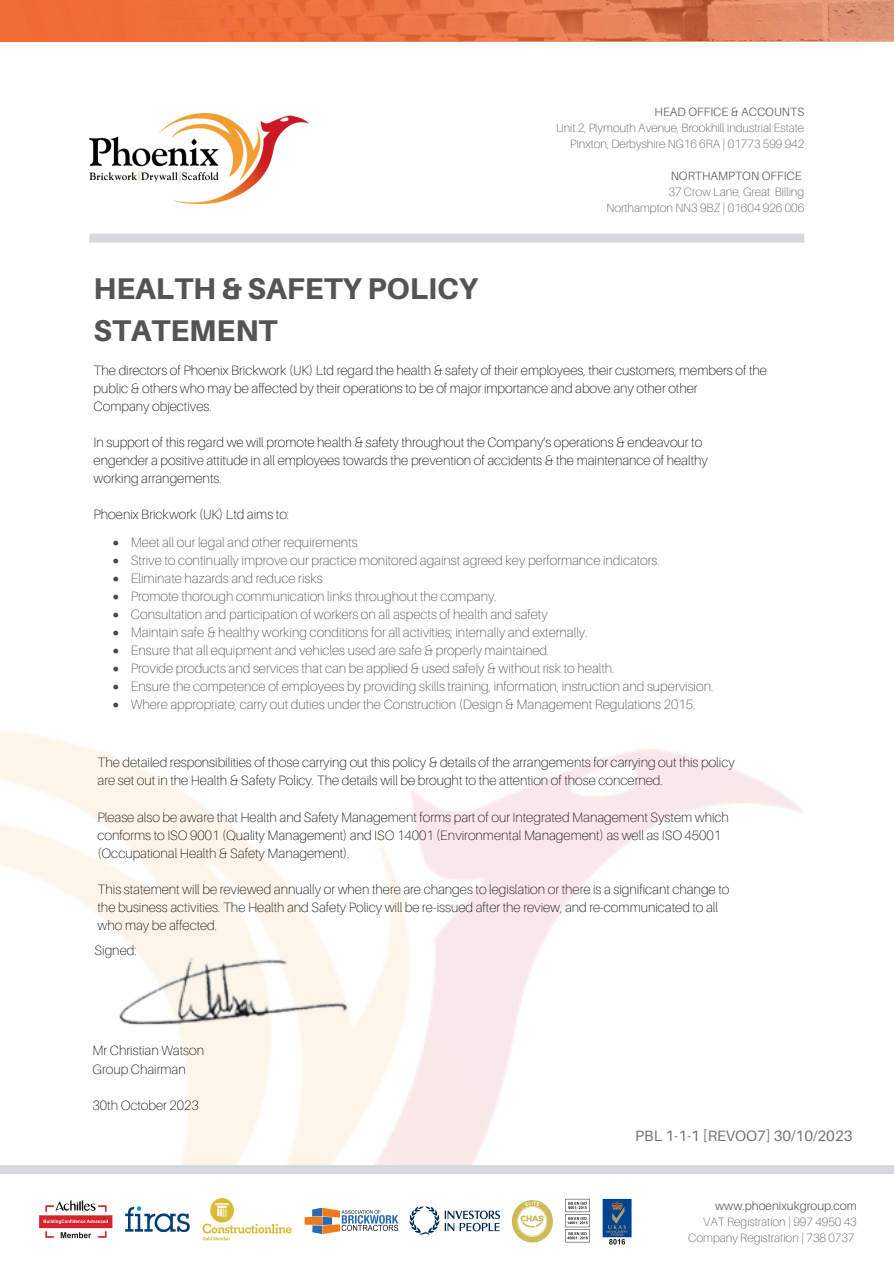
<style>
.page{position:relative;width:894px;height:1264px;background:#fff}
.page>*{position:absolute;margin:0;border:0;box-sizing:border-box;transform-origin:0 0}
.t1{font:800 30px/41.7px "Aileron";color:#555453}
.t2{font:15px "Aileron";color:#757372}
.t3{font:100 13.5px/18px "Aileron";color:#080704}
.t4{font:100 13.5px "Aileron";color:#4a4a4a}
.t5{font:100 12px/16px "Aileron";color:#555453;text-align:right}
.t6{font:300 12px "Aileron";color:#555453}
</style>
<div class="page">
<img style="left:89px;top:114px;width:220px;height:90px">
<div style="left:89px;top:234px;width:715px;height:9px;background:#d7d8d9"></div>
<div style="left:0;top:1165px;width:893px;height:9px;background:#d7d8d9"></div>
<img style="left:39px;top:1198px;width:593px;height:47px">
<img style="left:118px;top:944px;width:249px;height:94px">
<img style="left:0;top:0;width:893px;height:41px">
<h1 class="t1" style="left:94px;top:268px;width:386px">HEALTH &amp; SAFETY POLICY<br>STATEMENT</h1>
<p class="t6" style="left:654px;top:105px;width:151px">HEAD OFFICE &amp; ACCOUNTS</p>
<p class="t5" style="left:556px;top:120px;width:249px">Unit 2, Plymouth Avenue, Brookhill Industrial Estate<br>Pinxton, Derbyshire NG16 6RA | 01773 599 942</p>
<p class="t6" style="left:670px;top:169px;width:132px">NORTHAMPTON OFFICE</p>
<p class="t5" style="left:606px;top:184px;width:199px">37 Crow Lane, Great Billing<br>Northampton NN3 9BZ | 01604 926 006</p>
<p class="t3" style="left:94px;top:361px;width:674px">The directors of Phoenix Brickwork (UK) Ltd regard the health &amp; safety of their employees, their customers, members of the public &amp; others who may be affected by their operations to be of major importance and above any other other<br>Company objectives.</p>
<p class="t3" style="left:94px;top:433px;width:615px">In support of this regard we will promote health &amp; safety throughout the Company’s operations &amp; endeavour to engender a positive attitude in all employees towards the prevention of accidents &amp; the maintenance of healthy working arrangements.</p>
<p class="t3" style="left:94px;top:505px;width:197px">Phoenix Brickwork (UK) Ltd aims to:</p>
<p class="t4" style="left:113px;top:534px;width:246px">• Meet all our legal and other requirements</p>
<p class="t4" style="left:113px;top:552px;width:548px">• Strive to continually improve our practice monitored against agreed key performance indicators.</p>
<p class="t4" style="left:113px;top:570px;width:211px">• Eliminate hazards and reduce risks</p>
<p class="t4" style="left:113px;top:588px;width:385px">• Promote thorough communication links throughout the company.</p>
<p class="t4" style="left:113px;top:606px;width:436px">• Consultation and participation of workers on all aspects of health and safety</p>
<p class="t4" style="left:113px;top:624px;width:476px">• Maintain safe &amp; healthy working conditions for all activities; internally and externally.</p>
<p class="t4" style="left:113px;top:642px;width:438px">• Ensure that all equipment and vehicles used are safe &amp; properly maintained.</p>
<p class="t4" style="left:113px;top:660px;width:503px">• Provide products and services that can be applied &amp; used safely &amp; without risk to health.</p>
<p class="t4" style="left:113px;top:678px;width:601px">• Ensure the competence of employees by providing skills training, information, instruction and supervision.</p>
<p class="t4" style="left:113px;top:696px;width:583px">• Where appropriate, carry out duties under the Construction (Design &amp; Management Regulations 2015.</p>
<p class="t3" style="left:97px;top:754px;width:638px">The detailed responsibilities of those carrying out this policy &amp; details of the arrangements for carrying out this policy are set out in the Health &amp; Safety Policy. The details will be brought to the attention of those concerned.</p>
<p class="t3" style="left:97px;top:808px;width:632px">Please also be aware that Health and Safety Management forms part of our Integrated Management System which conforms to ISO 9001 (Quality Management) and ISO 14001 (Environmental Management) as well as ISO 45001 (Occupational Health &amp; Safety Management).</p>
<p class="t3" style="left:97px;top:880px;width:633px">This statement will be reviewed annually or when there are changes to legislation or there is a significant change to the business activities. The Health and Safety Policy will be re-issued after the review, and re-communicated to all who may be affected.</p>
<p class="t3" style="left:95px;top:941px;width:44px">Signed:</p>
<p class="t3" style="left:93px;top:1041px;width:113px">Mr Christian Watson<br>Group Chairman</p>
<p class="t3" style="left:93px;top:1095px;width:108px">30th October 2023</p>
<p class="t2" style="left:635px;top:1127px;width:218px">PBL 1-1-1 [REVOO7] 30/10/2023</p>
<p class="t6" style="left:715px;top:1199px;width:143px">www.phoenixukgroup.com</p>
<p class="t5" style="left:688px;top:1213px;width:170px">VAT Registration | 997 4950 43<br>Company Registration | 738 0737</p>
</div>
